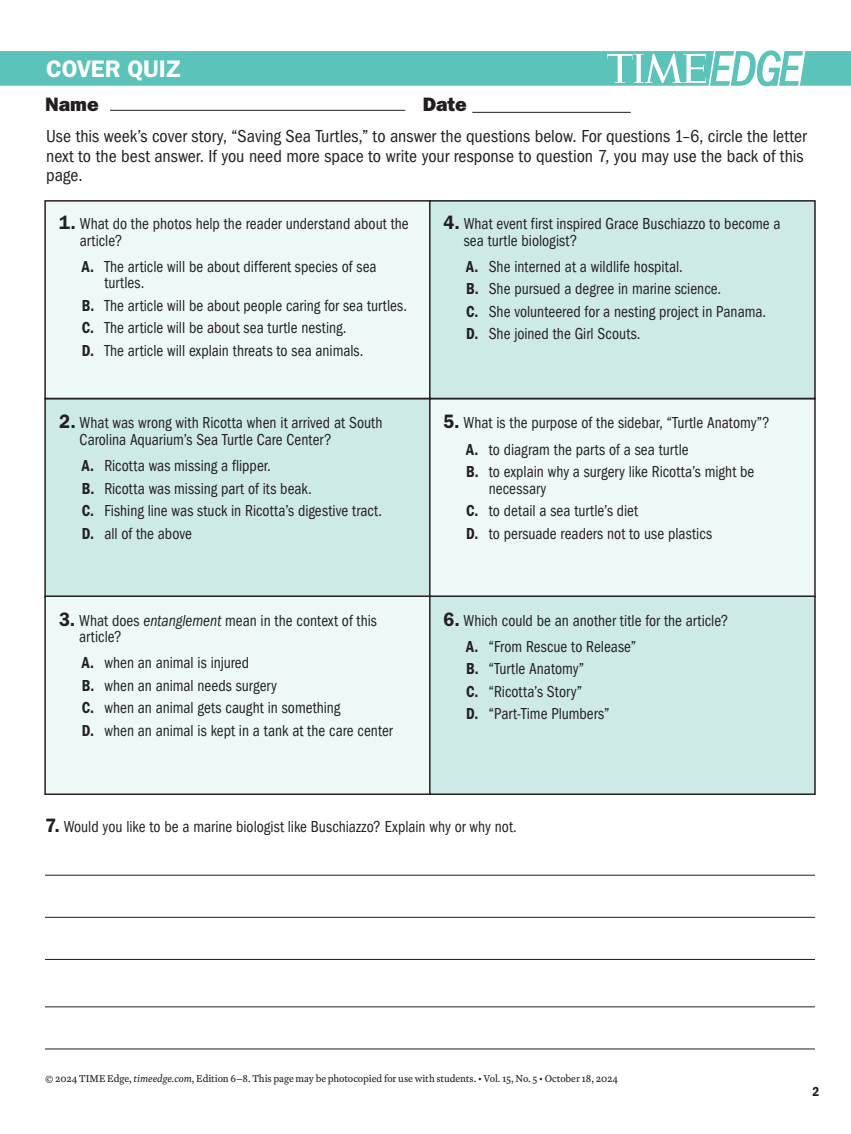
<style>
.page{position:relative;width:851px;height:1134px;background:#fff}
.page>*{position:absolute;margin:0;border:0;box-sizing:border-box;transform-origin:0 0}
.t1{font:600 24px "ITC Franklin Gothic Std";letter-spacing:-.01em;color:#fff}
.repro_name{font:19.5px "ITC Franklin Gothic Std Hvy";color:#231f20}
.P3_Quiz__intro{font:condensed 18px/19.5px "ITC Franklin Gothic Std";color:#231f20}
.p4_onlineQuiz_answers{font:condensed 16.5px/16.5px "ITC Franklin Gothic Std";color:#231f20;scale:.93 1}
.P3_questions{font:condensed 16.5px/16.5px "ITC Franklin Gothic Std";color:#231f20;scale:.93 1}
.folio_right{font:13.5px "ITC Franklin Gothic Std Dm Cd";color:#231f20}
.repro_copyright{font:10.5px "Haffner TIME";letter-spacing:-.005em;color:#231f20}
.s1{font-weight:600;font-stretch:normal;font-size:19.5px}
.s2{font-family:"ITC Franklin Gothic Std Dm Cd";font-stretch:normal}
.s3{font-style:italic}
</style>
<div class="page">
<div style="left:45px;top:399px;width:385px;height:198px;background:#ceeae7"></div>
<div style="left:430px;top:399px;width:384px;height:198px;background:#eef8f7"></div>
<div style="left:429px;top:398px;width:386px;height:199px;border:2px solid #231f20"></div>
<div style="left:45px;top:596px;width:385px;height:198px;background:#eef8f7"></div>
<div style="left:44px;top:595px;width:387px;height:200px;border:2px solid #231f20"></div>
<div style="left:45px;top:201px;width:385px;height:197px;background:#eef8f7"></div>
<div style="left:44px;top:200px;width:387px;height:199px;border:2px solid #231f20"></div>
<div style="left:430px;top:596px;width:384px;height:198px;background:#ceeae7"></div>
<div style="left:429px;top:595px;width:386px;height:200px;border:2px solid #231f20"></div>
<div style="left:430px;top:201px;width:384px;height:197px;background:#ceeae7"></div>
<div style="left:429px;top:200px;width:386px;height:199px;border:2px solid #231f20"></div>
<svg style="left:0;top:50px;width:850px;height:36px;background:#6ecac1"></svg>
<hr style="left:472px;top:112px;width:158px;height:1px;background:#231f20">
<hr style="left:110px;top:110px;width:295px;height:1px;background:#231f20">
<hr style="left:45px;top:875px;width:769px;height:1px;background:#231f20">
<hr style="left:45px;top:917px;width:769px;height:1px;background:#231f20">
<hr style="left:45px;top:959px;width:769px;height:1px;background:#231f20">
<hr style="left:45px;top:1006px;width:769px;height:1px;background:#231f20">
<hr style="left:45px;top:1048px;width:769px;height:1px;background:#231f20">
<p class="t1" style="left:46px;top:55px;width:136px">COVER QUIZ</p>
<p class="repro_name" style="left:45px;top:93px;width:55px">Name</p>
<p class="repro_name" style="left:422px;top:93px;width:45px">Date</p>
<p class="P3_Quiz__intro" style="left:46px;top:127px;width:762px">Use this week’s cover story, “Saving Sea Turtles,” to answer the questions below. For questions 1–6, circle the letter next to the best answer. If you need more space to write your response to question 7, you may use the back of this page.</p>
<p class="P3_questions" style="left:80px;top:216px;width:355px;text-indent:-21px"><span class="s1">1.</span> What do the photos help the reader understand about the article?</p>
<p class="p4_onlineQuiz_answers" style="left:104px;top:258px;width:294px;text-indent:-23px"><span class="s2">A.</span> The article will be about different species of sea turtles.</p>
<p class="p4_onlineQuiz_answers" style="left:82px;top:297px;width:351px"><span class="s2">B.</span> The article will be about people caring for sea turtles.</p>
<p class="p4_onlineQuiz_answers" style="left:82px;top:320px;width:286px"><span class="s2">C.</span> The article will be about sea turtle nesting.</p>
<p class="p4_onlineQuiz_answers" style="left:82px;top:342px;width:304px"><span class="s2">D.</span> The article will explain threats to sea animals.</p>
<p class="P3_questions" style="left:80px;top:415px;width:327px;text-indent:-20px"><span class="s1">2.</span> What was wrong with Ricotta when it arrived at South<br>Carolina Aquarium’s Sea Turtle Care Center?</p>
<p class="p4_onlineQuiz_answers" style="left:82px;top:458px;width:205px"><span class="s2">A.</span> Ricotta was missing a flipper.</p>
<p class="p4_onlineQuiz_answers" style="left:82px;top:480px;width:249px"><span class="s2">B.</span> Ricotta was missing part of its beak.</p>
<p class="p4_onlineQuiz_answers" style="left:82px;top:503px;width:324px"><span class="s2">C.</span> Fishing line was stuck in Ricotta’s digestive tract.</p>
<p class="p4_onlineQuiz_answers" style="left:82px;top:525px;width:120px"><span class="s2">D.</span> all of the above</p>
<p class="P3_questions" style="left:79px;top:612px;width:321px;text-indent:-20px"><span class="s1">3.</span> What does <span class="s3">entanglement</span> mean in the context of this article?</p>
<p class="p4_onlineQuiz_answers" style="left:82px;top:655px;width:181px"><span class="s2">A.</span> when an animal is injured</p>
<p class="p4_onlineQuiz_answers" style="left:82px;top:677px;width:211px"><span class="s2">B.</span> when an animal needs surgery</p>
<p class="p4_onlineQuiz_answers" style="left:82px;top:700px;width:280px"><span class="s2">C.</span> when an animal gets caught in something</p>
<p class="p4_onlineQuiz_answers" style="left:82px;top:722px;width:336px"><span class="s2">D.</span> when an animal is kept in a tank at the care center</p>
<p class="P3_questions" style="left:463px;top:216px;width:342px;text-indent:-20px"><span class="s1">4.</span> What event first inspired Grace Buschiazzo to become a sea turtle biologist?</p>
<p class="p4_onlineQuiz_answers" style="left:466px;top:258px;width:234px"><span class="s2">A.</span> She interned at a wildlife hospital.</p>
<p class="p4_onlineQuiz_answers" style="left:466px;top:281px;width:275px"><span class="s2">B.</span> She pursued a degree in marine science.</p>
<p class="p4_onlineQuiz_answers" style="left:466px;top:303px;width:324px"><span class="s2">C.</span> She volunteered for a nesting project in Panama.</p>
<p class="p4_onlineQuiz_answers" style="left:466px;top:326px;width:189px"><span class="s2">D.</span> She joined the Girl Scouts.</p>
<p class="P3_questions" style="left:443px;top:415px;width:352px"><span class="s1">5.</span> What is the purpose of the sidebar, “Turtle Anatomy”?</p>
<p class="p4_onlineQuiz_answers" style="left:466px;top:441px;width:241px"><span class="s2">A.</span> to diagram the parts of a sea turtle</p>
<p class="p4_onlineQuiz_answers" style="left:489px;top:464px;width:287px;text-indent:-23px"><span class="s2">B.</span> to explain why a surgery like Ricotta’s might be necessary</p>
<p class="p4_onlineQuiz_answers" style="left:466px;top:503px;width:186px"><span class="s2">C.</span> to detail a sea turtle’s diet</p>
<p class="p4_onlineQuiz_answers" style="left:466px;top:525px;width:266px"><span class="s2">D.</span> to persuade readers not to use plastics</p>
<p class="P3_questions" style="left:443px;top:612px;width:308px"><span class="s1">6.</span> Which could be an another title for the article?</p>
<p class="p4_onlineQuiz_answers" style="left:466px;top:638px;width:184px"><span class="s2">A.</span> “From Rescue to Release”</p>
<p class="p4_onlineQuiz_answers" style="left:466px;top:661px;width:128px"><span class="s2">B.</span> “Turtle Anatomy”</p>
<p class="p4_onlineQuiz_answers" style="left:466px;top:683px;width:126px"><span class="s2">C.</span> “Ricotta’s Story”</p>
<p class="p4_onlineQuiz_answers" style="left:466px;top:706px;width:155px"><span class="s2">D.</span> “Part-Time Plumbers”</p>
<p class="P3_questions" style="left:45px;top:818px;width:509px"><span class="s1">7.</span> Would you like to be a marine biologist like Buschiazzo? Explain why or why not.</p>
<p class="repro_copyright" style="left:45px;top:1073px;width:574px">© 2024 TIME Edge, <span class="s3">timeedge.com</span>, Edition 6–8. This page may be photocopied for use with students. • Vol. 15, No. 5 • October 18, 2024</p>
<p class="folio_right" style="left:812px;top:1084px;width:8px">2</p>
</div>
